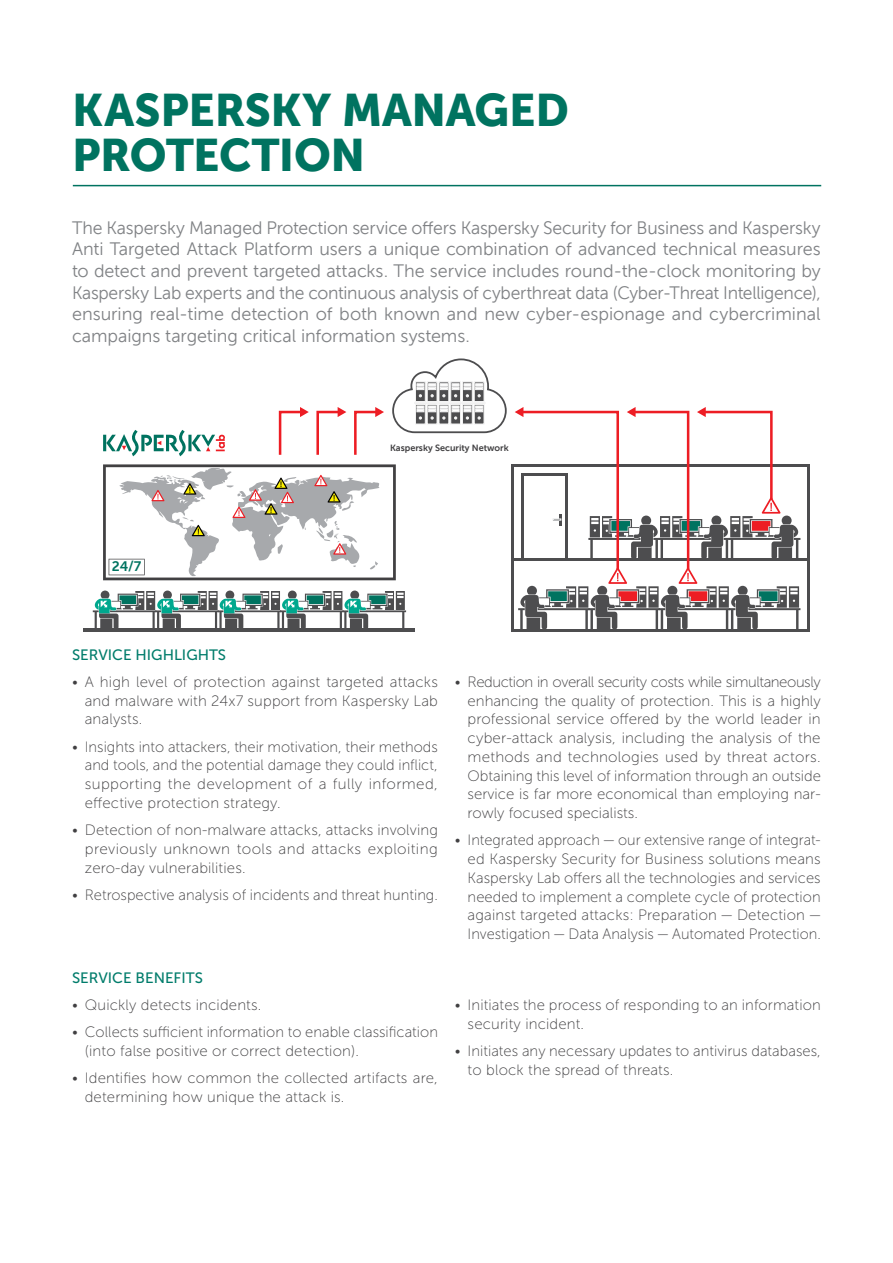
<style>
.page{position:relative;width:893px;height:1263px;background:#fff}
.page>*{position:absolute;margin:0;border:0;box-sizing:border-box;transform-origin:0 0}
.t1{font:45px/45px "Museo Sans 900";letter-spacing:-.005em;color:#007360}
.t2{font:18px/21.6px "Museo Sans 300";letter-spacing:-.005em;color:#808285;text-align:justify}
.t3{font:15px/18.8px "Museo Sans 100";letter-spacing:.005em;color:#414042;text-align:justify}
.t4{font:15px "Museo Sans 500";color:#007c6b}
.t5{font:13.8px "Museo Sans 700";color:#007360}
.t6{font:9px "Museo Sans 700";color:#414042}
</style>
<div class="page">
<hr style="left:73px;top:185px;width:748px;height:1px;background:#007360">
<svg style="left:103px;top:430px;width:122px;height:26px"></svg>
<hr style="left:512px;top:629px;width:296px;height:3px;background:#4d4d4f">
<hr style="left:512px;top:464px;width:296px;height:3px;background:#4d4d4f">
<hr style="left:512px;top:558px;width:296px;height:3px;background:#4d4d4f">
<svg style="left:103px;top:464px;width:293px;height:116px"></svg>
<svg style="left:392px;top:358px;width:115px;height:76px"></svg>
<div style="left:461px;top:402px;width:24px;height:2px;border:1px solid #f3f3f3"></div>
<hr style="left:84px;top:629px;width:331px;height:3px;background:#4d4d4f">
<svg style="left:93px;top:590px;width:313px;height:39px"></svg>
<svg style="left:354px;top:407px;width:30px;height:48px"></svg>
<svg style="left:316px;top:407px;width:30px;height:48px"></svg>
<svg style="left:278px;top:407px;width:31px;height:48px"></svg>
<svg style="left:515px;top:407px;width:285px;height:222px"></svg>
<hr style="left:512px;top:464px;width:2px;height:168px;background:#4d4d4f">
<hr style="left:807px;top:464px;width:2px;height:168px;background:#4d4d4f">
<h1 class="t1" style="left:72px;top:87px;width:498px">KASPERSKY MANAGED<br>PROTECTION</h1>
<p class="t2" style="left:72px;top:217px;width:750px">The Kaspersky Managed Protection service offers Kaspersky Security for Business and Kaspersky Anti Targeted Attack Platform users a unique combination of advanced technical measures to detect and prevent targeted attacks. The service includes round-the-clock monitoring by Kaspersky Lab experts and the continuous analysis of cyberthreat data (Cyber-Threat Intelligence), ensuring real-time detection of both known and new cyber-espionage and cybercriminal campaigns targeting critical information systems.</p>
<p class="t5" style="left:112px;top:559px;width:31px">24/7</p>
<p class="t6" style="left:390px;top:443px;width:120px">Kaspersky Security Network</p>
<p class="t4" style="left:72px;top:646px;width:156px">SERVICE HIGHLIGHTS</p>
<p class="t3" style="left:85px;top:673px;width:355px;text-indent:-13px">• A high level of protection against targeted attacks and malware with 24x7 support from Kaspersky Lab analysts.</p>
<p class="t3" style="left:85px;top:737px;width:355px;text-indent:-13px">• Insights into attackers, their motivation, their methods and tools, and the potential damage they could inflict, supporting the development of a fully informed, effective protection strategy.</p>
<p class="t3" style="left:85px;top:821px;width:355px;text-indent:-13px">• Detection of non-malware attacks, attacks involving previously unknown tools and attacks exploiting zero-day vulnerabilities.</p>
<p class="t3" style="left:72px;top:886px;width:367px">• Retrospective analysis of incidents and threat hunting.</p>
<p class="t4" style="left:72px;top:969px;width:132px">SERVICE BENEFITS</p>
<p class="t3" style="left:72px;top:996px;width:191px">• Quickly detects incidents.</p>
<p class="t3" style="left:85px;top:1023px;width:355px;text-indent:-13px">• Collects sufficient information to enable classification (into false positive or correct detection).</p>
<p class="t3" style="left:85px;top:1069px;width:355px;text-indent:-13px">• Identifies how common the collected artifacts are, determining how unique the attack is.</p>
<p class="t3" style="left:468px;top:673px;width:355px;text-indent:-13px">• Reduction in overall security costs while simultaneously enhancing the quality of protection. This is a highly professional service offered by the world leader in cyber-attack analysis, including the analysis of the methods and technologies used by threat actors.<br>Obtaining this level of information through an outside service is far more economical than employing nar&shy;rowly focused specialists.</p>
<p class="t3" style="left:468px;top:831px;width:355px;text-indent:-13px">• Integrated approach — our extensive range of integrat&shy;ed Kaspersky Security for Business solutions means Kaspersky Lab offers all the technologies and services needed to implement a complete cycle of protection against targeted attacks: Preparation — Detection — Investigation — Data Analysis — Automated Protection.</p>
<p class="t3" style="left:468px;top:996px;width:355px;text-indent:-13px">• Initiates the process of responding to an information security incident.</p>
<p class="t3" style="left:468px;top:1042px;width:355px;text-indent:-13px">• Initiates any necessary updates to antivirus databases, to block the spread of threats.</p>
</div>
